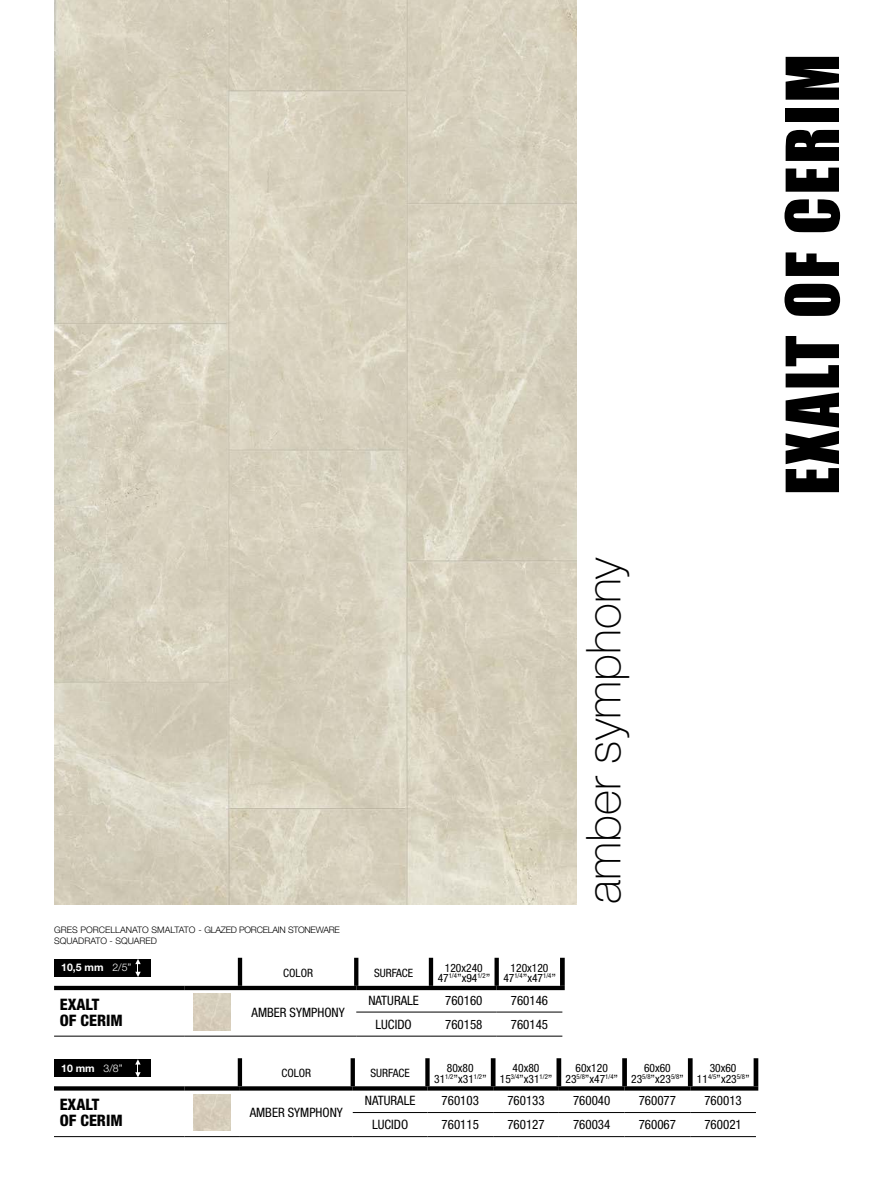
<style>
.page{position:relative;width:893px;height:1191px;background:#fff}
.page>*{position:absolute;margin:0;border:0;box-sizing:border-box;transform-origin:0 0}
.t1{font:67.5px "Impact";letter-spacing:.04em;color:#000}
.t2{font:100 48px "Helvetica Neue LT Std";color:#000}
.t3{font:800 condensed 15.75px/16px "Helvetica Neue LT Std";color:#000}
.t4{font:condensed 13.05px "Helvetica Neue LT Std";color:#000}
.t5{font:condensed 12.9px "Helvetica Neue LT Std";color:#000}
.t6{font:condensed 11.55px/10.5px "Helvetica Neue LT Std";color:#000;text-align:center}
.t7{font:700 10.5px "Helvetica Neue LT Std";color:#fff}
.t8{font:300 9px "Helvetica Neue LT Std";letter-spacing:-.03em;color:#000}
.t9{font:300 9px "Helvetica Neue";color:#000}
.s1{font-weight:300}
</style>
<div class="page">
<img style="left:54px;top:0;width:523px;height:904px">
<hr style="left:356px;top:1011px;width:75px;height:1px;background:#000">
<hr style="left:431px;top:1011px;width:66px;height:1px;background:#000">
<hr style="left:497px;top:1011px;width:65px;height:1px;background:#000">
<hr style="left:54px;top:1035px;width:131px;height:1px;background:#000">
<hr style="left:185px;top:1035px;width:55px;height:1px;background:#000">
<hr style="left:240px;top:1035px;width:116px;height:1px;background:#000">
<hr style="left:356px;top:1035px;width:75px;height:1px;background:#000">
<hr style="left:431px;top:1035px;width:66px;height:1px;background:#000">
<hr style="left:497px;top:1035px;width:65px;height:1px;background:#000">
<hr style="left:238px;top:957px;width:4px;height:28px;background:#000">
<div style="left:54px;top:985px;width:131px;height:5px;background:#000"></div>
<div style="left:185px;top:985px;width:55px;height:5px;background:#000"></div>
<div style="left:560px;top:957px;width:5px;height:28px;background:#000"></div>
<div style="left:240px;top:985px;width:116px;height:5px;background:#000"></div>
<div style="left:356px;top:985px;width:75px;height:5px;background:#000"></div>
<div style="left:431px;top:985px;width:66px;height:5px;background:#000"></div>
<div style="left:497px;top:985px;width:68px;height:5px;background:#000"></div>
<svg style="left:354px;top:957px;width:4px;height:28px"></svg>
<hr style="left:429px;top:957px;width:4px;height:28px;background:#000">
<div style="left:494px;top:957px;width:5px;height:28px;background:#000"></div>
<img style="left:194px;top:993px;width:37px;height:37px">
<div style="left:54px;top:959px;width:96px;height:18px;background:#000"></div>
<svg style="left:135px;top:959px;width:6px;height:18px"></svg>
<hr style="left:353px;top:1112px;width:74px;height:1px;background:#000">
<hr style="left:427px;top:1112px;width:66px;height:1px;background:#000">
<hr style="left:493px;top:1112px;width:66px;height:1px;background:#000">
<hr style="left:559px;top:1112px;width:66px;height:1px;background:#000">
<hr style="left:625px;top:1112px;width:65px;height:1px;background:#000">
<hr style="left:690px;top:1112px;width:66px;height:1px;background:#000">
<hr style="left:54px;top:1136px;width:131px;height:1px;background:#000">
<hr style="left:185px;top:1136px;width:55px;height:1px;background:#000">
<hr style="left:240px;top:1136px;width:113px;height:1px;background:#000">
<hr style="left:353px;top:1136px;width:74px;height:1px;background:#000">
<hr style="left:427px;top:1136px;width:66px;height:1px;background:#000">
<hr style="left:493px;top:1136px;width:66px;height:1px;background:#000">
<hr style="left:559px;top:1136px;width:66px;height:1px;background:#000">
<hr style="left:625px;top:1136px;width:65px;height:1px;background:#000">
<hr style="left:690px;top:1136px;width:66px;height:1px;background:#000">
<hr style="left:238px;top:1058px;width:4px;height:28px;background:#000">
<svg style="left:351px;top:1058px;width:4px;height:28px"></svg>
<div style="left:425px;top:1058px;width:5px;height:28px;background:#000"></div>
<hr style="left:491px;top:1058px;width:4px;height:28px;background:#000">
<div style="left:556px;top:1058px;width:5px;height:28px;background:#000"></div>
<div style="left:622px;top:1058px;width:5px;height:28px;background:#000"></div>
<div style="left:688px;top:1058px;width:5px;height:28px;background:#000"></div>
<hr style="left:754px;top:1058px;width:4px;height:28px;background:#000">
<svg style="left:240px;top:1086px;width:113px;height:4px"></svg>
<svg style="left:353px;top:1086px;width:74px;height:4px"></svg>
<svg style="left:427px;top:1086px;width:66px;height:4px"></svg>
<svg style="left:493px;top:1086px;width:66px;height:4px"></svg>
<svg style="left:559px;top:1086px;width:66px;height:4px"></svg>
<svg style="left:625px;top:1086px;width:65px;height:4px"></svg>
<svg style="left:690px;top:1086px;width:68px;height:4px"></svg>
<svg style="left:54px;top:1086px;width:131px;height:4px"></svg>
<svg style="left:185px;top:1086px;width:55px;height:4px"></svg>
<img style="left:194px;top:1094px;width:37px;height:37px">
<div style="left:54px;top:1059px;width:96px;height:18px;background:#000"></div>
<svg style="left:135px;top:1059px;width:6px;height:18px"></svg>
<p class="t8" style="left:54px;top:924px;width:287px">GRES PORCELLANATO SMALTATO - GLAZED PORCELAIN STONEWARE</p>
<p class="t9" style="left:54px;top:935px;width:105px">SQUADRATO - SQUARED</p>
<p class="t7" style="left:61px;top:961px;width:72px">10,5 mm <span class="s1">2/5”</span></p>
<p class="t6" style="left:283px;top:967px;width:31px">COLOR</p>
<p class="t6" style="left:374px;top:967px;width:41px">SURFACE</p>
<p class="t6" style="left:438px;top:962px;width:54px">120X240<br>47<sup>1/4</sup>”X94<sup>1/2</sup>”</p>
<p class="t6" style="left:503px;top:962px;width:54px">120X120<br>47<sup>1/4</sup>”X47<sup>1/4</sup>”</p>
<h3 class="t3" style="left:60px;top:995px;width:64px">EXALT<br>OF CERIM</h3>
<p class="t5" style="left:252px;top:1004px;width:23px">AMBER</p>
<p class="t5" style="left:290px;top:1004px;width:57px">SYMPHO NY</p>
<p class="t5" style="left:368px;top:992px;width:15px">NATURALE</p>
<p class="t4" style="left:445px;top:992px;width:39px">760160</p>
<p class="t4" style="left:511px;top:992px;width:39px">760146</p>
<p class="t5" style="left:375px;top:1016px;width:7px">LUCIDO</p>
<p class="t4" style="left:445px;top:1016px;width:39px">760158</p>
<p class="t4" style="left:511px;top:1016px;width:39px">760145</p>
<h2 class="t2" style="left:576px;top:904px;width:349px;rotate:-90deg">amber symphony</h2>
<p class="t7" style="left:61px;top:1061px;width:63px">10 mm <span class="s1">3/8”</span></p>
<p class="t6" style="left:281px;top:1068px;width:31px">COLOR</p>
<p class="t6" style="left:370px;top:1068px;width:41px">SURFACE</p>
<p class="t6" style="left:434px;top:1062px;width:54px">80X80<br>31<sup>1/2</sup>”X31<sup>1/2</sup>”</p>
<p class="t6" style="left:500px;top:1062px;width:54px">40X80<br>15<sup>3/4</sup>”X31<sup>1/2</sup>”</p>
<p class="t6" style="left:566px;top:1062px;width:54px">60X120<br>23<sup>5/8</sup>”X47<sup>1/4</sup>”</p>
<p class="t6" style="left:631px;top:1062px;width:54px">60X60<br>23<sup>5/8</sup>”X23<sup>5/8</sup>”</p>
<p class="t6" style="left:697px;top:1062px;width:54px">30X60<br>11<sup>4/5</sup>”X23<sup>5/8</sup>”</p>
<h3 class="t3" style="left:60px;top:1096px;width:64px">EXALT<br>OF CERIM</h3>
<p class="t5" style="left:250px;top:1105px;width:23px">AMBER</p>
<p class="t5" style="left:288px;top:1105px;width:57px">SYMPHO NY</p>
<p class="t5" style="left:365px;top:1093px;width:15px">NATURALE</p>
<p class="t4" style="left:442px;top:1093px;width:39px">760103</p>
<p class="t4" style="left:507px;top:1093px;width:39px">760133</p>
<p class="t4" style="left:573px;top:1093px;width:39px">760040</p>
<p class="t4" style="left:639px;top:1093px;width:39px">760077</p>
<p class="t4" style="left:704px;top:1093px;width:39px">760013</p>
<p class="t5" style="left:372px;top:1117px;width:7px">LUCIDO</p>
<p class="t4" style="left:442px;top:1117px;width:39px">760115</p>
<p class="t4" style="left:507px;top:1117px;width:39px">760127</p>
<p class="t4" style="left:573px;top:1117px;width:39px">760034</p>
<p class="t4" style="left:639px;top:1117px;width:39px">760067</p>
<p class="t4" style="left:704px;top:1117px;width:39px">760021</p>
<h1 class="t1" style="left:760px;top:495px;width:442px;rotate:-90deg">EXALT OF CERIM</h1>
</div>
